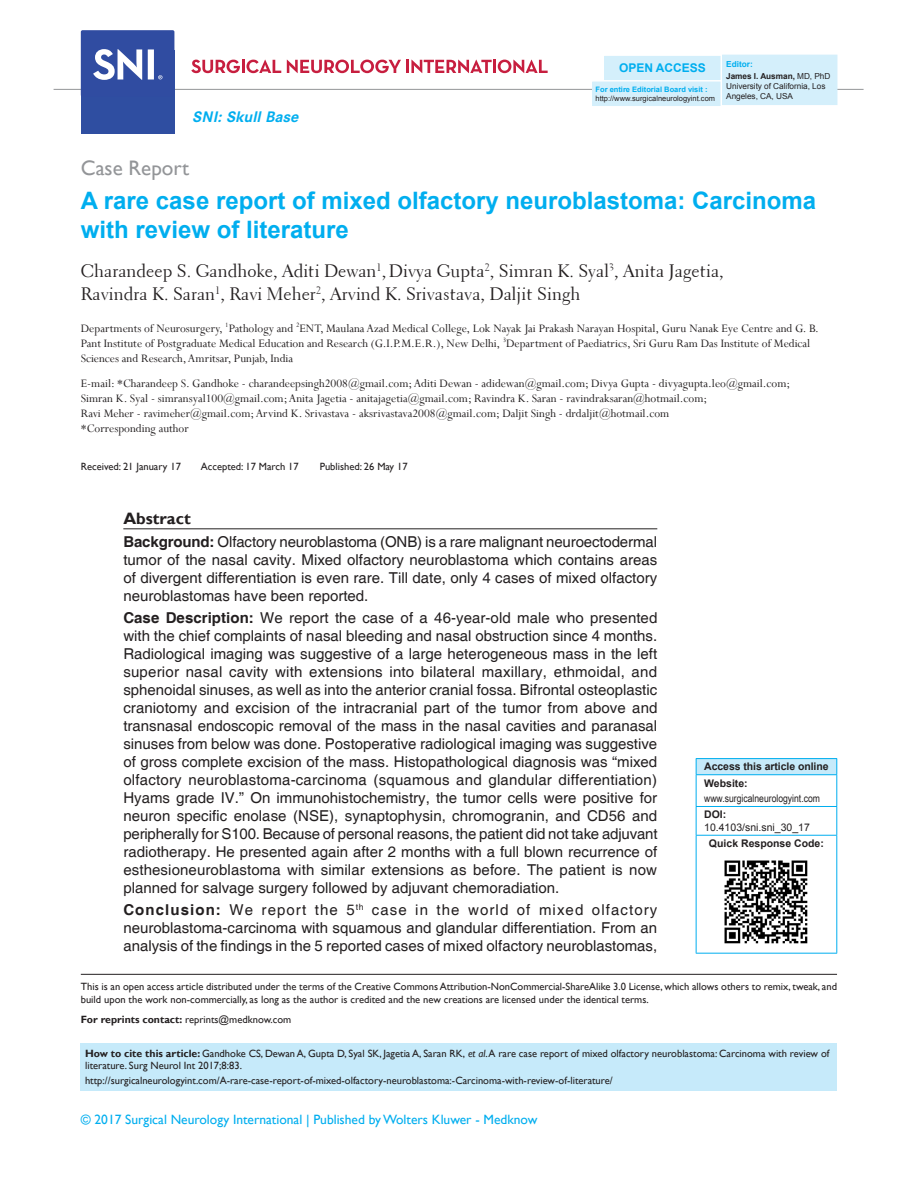
<style>
.page{position:relative;width:918px;height:1188px;background:#fff}
.page>*{position:absolute;margin:0;border:0;box-sizing:border-box;transform-origin:0 0}
.AT{font:700 24px/28.8px "Arial";color:#00aeef}
.AH{font:21px "Gill Sans";color:#939598}
.AU{font:18px/22.5px "Transitional 521 BT Roman A";color:#231f20}
.ABSH{font:700 16.5px "Gill Sans";color:#231f20}
.ABS{font:15px/18px "Helvetica";color:#231f20;text-align:justify}
.t1{font:italic 700 15px "Corporate SBQ";color:#00aeef}
.t2{font:13.5px "Gill Sans";color:#00aeef}
.ADD{font:12.75px/15px "Perpetua";color:#231f20}
.AFF{font:12.75px/15px "Perpetua";color:#231f20}
.t3{font:700 12px "Arial";color:#00aeef}
.OS{font:10.5px/13.5px "Gill Sans";color:#231f20}
.Published{font:10.5px/12.6px "Gill Sans";color:#231f20}
.HIS{font:10.5px "Gill Sans";color:#231f20}
.AAO{font:700 10.5px "Arial";letter-spacing:-.005em;color:#231f20}
.WEB{font:10.5px "Arial Narrow";color:#231f20}
.WEB-2{font:10.5px/12.6px "Arial";color:#231f20}
.WEB-3{font:700 10.5px "Arial";color:#231f20}
.t4{font:8.25px/9.9px "Arial";letter-spacing:-.005em;color:#231f20}
.t5{font:700 8.25px/12px "Arial";letter-spacing:-.005em;color:#231f20}
.t6{font:7.5px "Arial";color:#231f20}
.t7{font:700 7.5px "Arial";color:#00aeef}
.s1{color:#00aeef}
.s2{font-weight:400}
.s3{font-weight:700}
.s4{font-style:italic}
</style>
<div class="page">
<hr style="left:54px;top:89px;width:810px;height:1px;background:#939598">
<div style="left:605px;top:56px;width:115px;height:24px;background:#d4effb"></div>
<div style="left:593px;top:82px;width:127px;height:24px;background:#d4effb"></div>
<div style="left:723px;top:55px;width:114px;height:50px;background:#d4effb"></div>
<div style="left:81px;top:50px;width:93px;height:84px;background:#2f4ea1"></div>
<div style="left:81px;top:30px;width:93px;height:67px;background:#304ca1;border-radius:2px"></div>
<svg style="left:191px;top:60px;width:90px;height:13px"></svg>
<svg style="left:287px;top:60px;width:261px;height:13px"></svg>
<svg style="left:93px;top:49px;width:69px;height:31px"></svg>
<hr style="left:123px;top:529px;width:534px;height:1px;background:#231f20">
<div style="left:81px;top:1043px;width:756px;height:47px;background:#c6eafa"></div>
<hr style="left:81px;top:974px;width:756px;height:1px;background:#231f20">
<div style="left:696px;top:759px;width:141px;height:16px;background:#c6eafa"></div>
<svg style="left:696px;top:759px;width:1px;height:15px"></svg>
<svg style="left:836px;top:759px;width:1px;height:15px"></svg>
<hr style="left:696px;top:758px;width:141px;height:1px;background:#00aeef">
<hr style="left:696px;top:775px;width:1px;height:31px;background:#00aeef">
<hr style="left:836px;top:775px;width:1px;height:31px;background:#00aeef">
<hr style="left:696px;top:774px;width:141px;height:1px;background:#00aeef">
<svg style="left:696px;top:807px;width:1px;height:28px"></svg>
<svg style="left:836px;top:807px;width:1px;height:28px"></svg>
<hr style="left:696px;top:806px;width:141px;height:1px;background:#00aeef">
<hr style="left:696px;top:836px;width:1px;height:117px;background:#00aeef">
<hr style="left:836px;top:836px;width:1px;height:117px;background:#00aeef">
<hr style="left:696px;top:835px;width:141px;height:1px;background:#00aeef">
<hr style="left:696px;top:953px;width:141px;height:1px;background:#00aeef">
<img style="left:724px;top:860px;width:84px;height:84px">
<p class="t1" style="left:192px;top:108px;width:112px">SNI: SkullBase</p>
<p class="t3" style="left:619px;top:60px;width:88px">OPEN ACCESS</p>
<p class="t7" style="left:596px;top:84px;width:114px">For entire Editorial Board visit :</p>
<p class="t6" style="left:596px;top:93px;width:121px">http://www.surgicalneurologyint.com</p>
<p class="t5" style="left:726px;top:58px;width:106px"><span class="s1">Editor:<br></span>James I. Ausman, <span class="s2">MD, PhD</span></p>
<p class="t4" style="left:726px;top:81px;width:101px">University of California, Los<br>Angeles, CA, USA</p>
<p class="AH" style="left:81px;top:156px;width:110px">Case Report</p>
<p class="AT" style="left:81px;top:187px;width:737px">A rare case report of mixed olfactory neuroblastoma: Carcinoma with review of literature</p>
<p class="AU" style="left:81px;top:260px;width:644px">Charandeep S. Gandhoke, Aditi Dewan<sup>1</sup>,Divya Gupta<sup>2</sup>, Simran K. Syal<sup>3</sup>, Anita Jagetia,<br>Ravindra K. Saran<sup>1</sup>, Ravi Meher<sup>2</sup>, Arvind K. Srivastava, Daljit Singh</p>
<p class="AFF" style="left:81px;top:320px;width:740px">Departments of Neurosurgery, <sup>1</sup>Pathology and <sup>2</sup>ENT, Maulana Azad Medical College, Lok Nayak Jai Prakash Narayan Hospital, Guru Nanak Eye Centre and G. B.<br>Pant Institute of Postgraduate Medical Education and Research (G.I.P.M.E.R.), New Delhi, <sup>3</sup>Department of Paediatrics, Sri Guru Ram Das Institute of Medical<br>Sciences and Research, Amritsar, Punjab, India</p>
<p class="ADD" style="left:81px;top:376px;width:711px">E‑mail: *Charandeep S. Gandhoke ‑ charandeepsingh2008@gmail.com; Aditi Dewan ‑ adidewan@gmail.com; Divya Gupta ‑ divyagupta.leo@gmail.com; Simran K. Syal ‑ simransyal100@gmail.com; Anita Jagetia ‑ anitajagetia@gmail.com; Ravindra K. Saran ‑ ravindraksaran@hotmail.com;<br>Ravi Meher ‑ ravimeher@gmail.com; Arvind K. Srivastava ‑ aksrivastava2008@gmail.com; Daljit Singh ‑ drdaljit@hotmail.com<br>*Corresponding author</p>
<p class="HIS" style="left:81px;top:461px;width:102px">Received: 21 January 17</p>
<p class="HIS" style="left:201px;top:461px;width:99px">Accepted: 17 March 17</p>
<p class="HIS" style="left:320px;top:461px;width:89px">Published: 26 May 17</p>
<p class="ABSH" style="left:123px;top:509px;width:69px">Abstract</p>
<p class="ABS" style="left:123px;top:533px;width:535px"><span class="s3">Background:</span> Olfactory neuroblastoma (ONB) is a rare malignant neuroectodermal tumor of the nasal cavity. Mixed olfactory neuroblastoma which contains areas of divergent differentiation is even rare. Till date, only 4 cases of mixed olfactory neuroblastomas have been reported.</p>
<p class="ABS" style="left:123px;top:609px;width:536px"><span class="s3">Case Description:</span> We report the case of a 46‑year‑old male who presented with the chief complaints of nasal bleeding and nasal obstruction since 4 months.<br>Radiological imaging was suggestive of a large heterogeneous mass in the left superior nasal cavity with extensions into bilateral maxillary, ethmoidal, and sphenoidal sinuses, as well as into the anterior cranial fossa. Bifrontal osteoplastic craniotomy and excision of the intracranial part of the tumor from above and transnasal endoscopic removal of the mass in the nasal cavities and paranasal sinuses from below was done. Postoperative radiological imaging was suggestive of gross complete excision of the mass. Histopathological diagnosis was “mixed olfactory neuroblastoma‑carcinoma (squamous and glandular differentiation)<br>Hyams grade IV.” On immunohistochemistry, the tumor cells were positive for neuron specific enolase (NSE), synaptophysin, chromogranin, and CD56 and peripherally for S100. Because of personal reasons, the patient did not take adjuvant radiotherapy. He presented again after 2 months with a full blown recurrence of esthesioneuroblastoma with similar extensions as before. The patient is now planned for salvage surgery followed by adjuvant chemoradiation.</p>
<p class="ABS" style="left:123px;top:901px;width:536px"><span class="s3">Conclusion:</span> We report the 5<sup>th</sup> case in the world of mixed olfactory neuroblastoma‑carcinoma with squamous and glandular differentiation. From an analysis of the findings in the 5 reported cases of mixed olfactory neuroblastomas,</p>
<p class="AAO" style="left:704px;top:760px;width:126px">Access this article online</p>
<p class="WEB-3" style="left:704px;top:776px;width:45px">Website:</p>
<p class="WEB" style="left:704px;top:791px;width:117px">www.surgicalneurologyint.com</p>
<p class="WEB-2" style="left:704px;top:809px;width:107px"><span class="s3">DOI:<br></span>10.4103/sni.sni_30_17</p>
<p class="AAO" style="left:709px;top:837px;width:116px">Quick Response Code:</p>
<p class="OS" style="left:81px;top:979px;width:758px">This is an open access article distributed under the terms of the Creative Commons Attribution‑NonCommercial‑ShareAlike 3.0 License, which allows others to remix, tweak, and build upon the work non‑commercially, as long as the author is credited and the new creations are licensed under the identical terms.</p>
<p class="OS" style="left:81px;top:1013px;width:212px"><span class="s3">For reprints contact:</span> reprints@medknow.com</p>
<p class="Published" style="left:85px;top:1047px;width:746px"><span class="s3">How to cite this article:</span> Gandhoke CS, Dewan A, Gupta D, Syal SK, Jagetia A, Saran RK, <span class="s4">et al</span>. A rare case report of mixed olfactory neuroblastoma: Carcinoma with review of literature. Surg Neurol Int 2017;8:83.</p>
<p class="Published" style="left:85px;top:1074px;width:529px">http://surgicalneurologyint.com/A-rare-case-report-of-mixed-olfactory-neuroblastoma:-Carcinoma-with-review-of-literature/</p>
<p class="t2" style="left:81px;top:1112px;width:458px">© 2017 Surgical Neurology International | Published by Wolters Kluwer ‑ Medknow</p>
</div>
